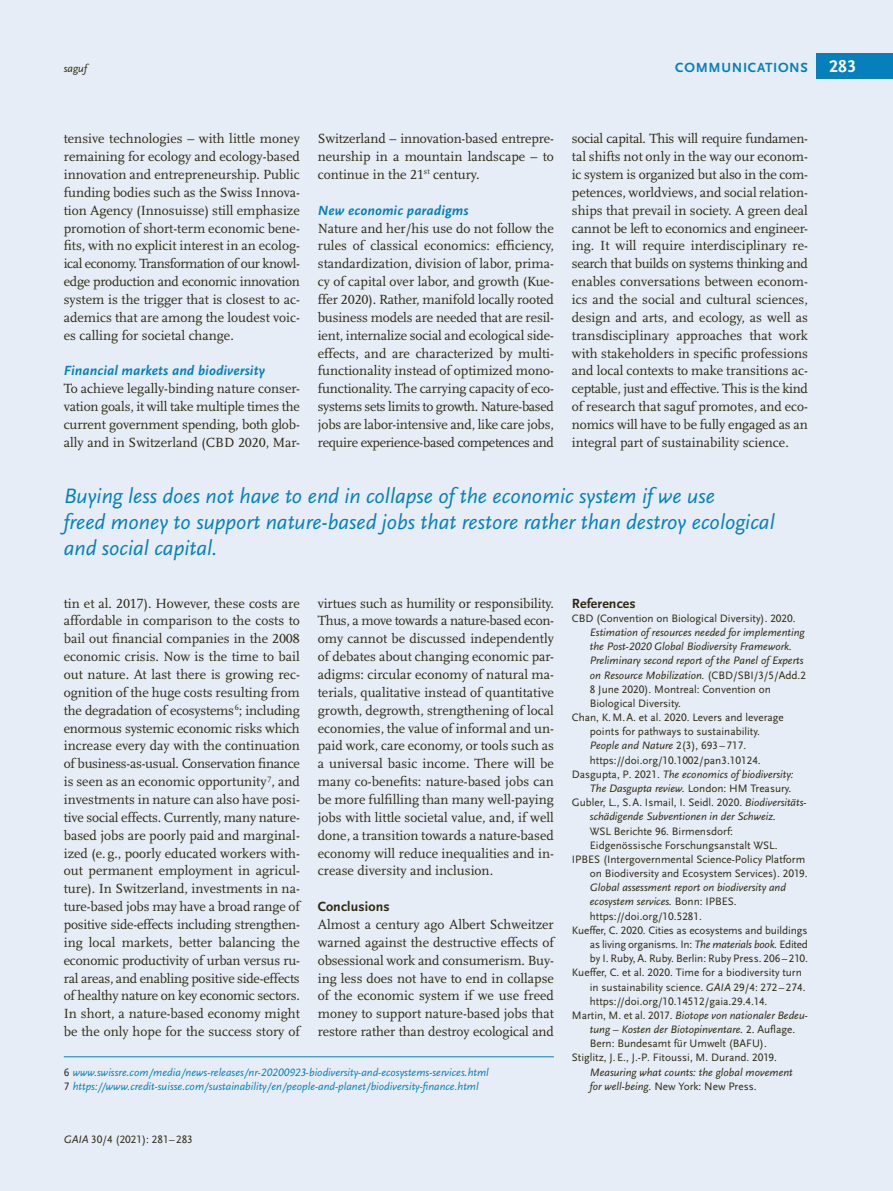
<style>
.page{position:relative;width:893px;height:1191px;background:#e6edf7}
.page>*{position:absolute;margin:0;border:0;box-sizing:border-box;transform-origin:0 0}
.t1{font:italic 21.75px/26.2px "Scala Sans LF";color:#0680bd}
.t2{font:700 17.85px "Scala Sans LF";color:#fff}
.Fließtext_oE_english{font:13.8px/17.9px "Scala LF";color:#2f2912;text-align:justify}
.Fließtext_oE_english-2{font:13.8px/17.9px "Scala LF";letter-spacing:-.025em;color:#2f2912}
.Ü4_9_25_11_9{font:italic 700 13.8px "Scala Sans LF";letter-spacing:.01em;color:#0680bd}
.Ü3_9_25_11_9{font:700 13.8px "Scala Sans LF";letter-spacing:.01em;color:#2f2912}
.t3{font:700 13.8px "Scala Sans LF";letter-spacing:.05em;color:#0680bd}
.Literatur{font:11.25px/14.2px "Scala Sans LF";color:#2f2912}
.Literatur-2{font:italic 11.25px/14.1px "Scala Sans LF";color:#2f2912}
.Fußnote{font:italic 11.25px "Scala Sans LF";color:#0680bd}
.s1{font-style:normal;color:#2f2912}
.s2{font-style:normal}
.s3{font-style:italic}
</style>
<div class="page">
<div style="left:816px;top:53px;width:77px;height:25px;background:#0680bd"></div>
<hr style="left:64px;top:1056px;width:490px;height:1px;background:#0680bd">
<p class="Literatur-2" style="left:64px;top:61px;width:25px">saguf</p>
<p class="t2" style="left:829px;top:56px;width:29px">283</p>
<p class="t3" style="left:675px;top:60px;width:134px">COMMUNICATIONS</p>
<p class="Fließtext_oE_english" style="left:64px;top:130px;width:238px">tensive technologies – with little money remaining for ecology and ecology-based innovation and entrepreneurship. Public funding bodies such as the Swiss Innova&shy;tion Agency (Innosuisse) still emphasize promotion of short-term economic bene&shy;fits, with no explicit interest in an ecolog&shy;ical economy. Transformation of our knowl-</p>
<p class="Fließtext_oE_english" style="left:64px;top:273px;width:238px">edge production and economic innovation system is the trigger that is closest to ac&shy;ademics that are among the loudest voic&shy;es calling for societal change.</p>
<h3 class="Ü4_9_25_11_9" style="left:64px;top:363px;width:202px">Financial markets and biodiversity</h3>
<p class="Fließtext_oE_english" style="left:64px;top:380px;width:238px">To achieve legally-binding nature conser&shy;vation goals, it will take multiple times the current government spending, both glob&shy;ally and in Switzerland (CBD 2020, Mar-</p>
<p class="Fließtext_oE_english" style="left:318px;top:130px;width:238px">Switzerland – innovation-based entrepre&shy;neurship in a mountain landscape – to continue in the 21<sup>st</sup> century.</p>
<h3 class="Ü4_9_25_11_9" style="left:318px;top:203px;width:152px">New economic paradigms</h3>
<p class="Fließtext_oE_english" style="left:318px;top:219px;width:238px">Nature and her/his use do not follow the rules of classical economics: efficiency, standardization, division of labor, prima&shy;cy of capital over labor, and growth (Kue&shy;ffer 2020). Rather, manifold locally rooted business models are needed that are resil&shy;ient, internalize social and ecological side-</p>
<p class="Fließtext_oE_english" style="left:318px;top:344px;width:238px">effects, and are characterized by multi&shy;functionality instead of optimized mono&shy;functionality. The carrying capacity of eco&shy;systems sets limits to growth. Nature-based</p>
<p class="Fließtext_oE_english-2" style="left:318px;top:416px;width:238px">jobs are labor-intensive and, like care jobs, require experience-based competences and</p>
<p class="Fließtext_oE_english" style="left:572px;top:130px;width:238px">social capital. This will require fundamen&shy;tal shifts not only in the way our econom&shy;ic system is organized but also in the com-</p>
<p class="Fließtext_oE_english" style="left:572px;top:184px;width:238px">petences, worldviews, and social relation&shy;ships that prevail in society. A green deal cannot be left to economics and engineer&shy;ing. It will require interdisciplinary re&shy;search that builds on systems thinking and enables conversations between econom&shy;ics and the social and cultural sciences, design and arts, and ecology, as well as transdisciplinary approaches that work with stakeholders in specific professions and local contexts to make transitions ac&shy;ceptable, just and effective. This is the kind of research that saguf promotes, and eco&shy;nomics will have to be fully engaged as an integral part of sustainability science.</p>
<h1 class="t1" style="left:64px;top:483px;width:712px">Buying less does not have to end in collapse of the economic system if we use<br>freed money to support nature-based jobs that restore rather than destroy ecological and social capital.</h1>
<p class="Fließtext_oE_english" style="left:64px;top:594px;width:238px">tin et al. 2017). However, these costs are affordable in comparison to the costs to bail out financial companies in the 2008 economic crisis. Now is the time to bail out nature. At last there is growing rec&shy;ognition of the huge costs resulting from the degradation of ecosystems<sup>6</sup>; including enormous systemic economic risks which increase every day with the continuation of business-as-usual. Conservation finance is seen as an economic opportunity <sup>7</sup>, and investments in nature can also have posi&shy;tive social effects. Currently, many nature-</p>
<p class="Fließtext_oE_english" style="left:64px;top:826px;width:238px">based jobs are poorly paid and marginal&shy;ized (e.g., poorly educated workers with&shy;out permanent employment in agricul-</p>
<p class="Fließtext_oE_english" style="left:64px;top:880px;width:238px">ture). In Switzerland, investments in na&shy;ture-based jobs may have a broad range of positive side-effects including strengthen&shy;ing local markets, better balancing the economic productivity of urban versus ru&shy;ral areas, and enabling positive side-effects of healthy nature on key economic sectors.<br>In short, a nature-based economy might be the only hope for the success story of</p>
<p class="Fließtext_oE_english" style="left:318px;top:594px;width:238px">virtues such as humility or responsibility.<br>Thus, a move towards a nature-based econ&shy;omy cannot be discussed independently of debates about changing economic par&shy;adigms: circular economy of natural ma&shy;terials, qualitative instead of quantitative growth, degrowth, strengthening of local economies, the value of informal and un&shy;paid work, care economy, or tools such as a universal basic income. There will be many co-benefits: nature-based jobs can be more fulfilling than many well-paying jobs with little societal value, and, if well done, a transition towards a nature-based economy will reduce inequalities and in&shy;crease diversity and inclusion.</p>
<h3 class="Ü3_9_25_11_9" style="left:318px;top:899px;width:73px">Conclusions</h3>
<p class="Fließtext_oE_english" style="left:318px;top:915px;width:238px">Almost a century ago Albert Schweitzer warned against the destructive effects of obsessional work and consumerism. Buy&shy;ing less does not have to end in collapse of the economic system if we use freed money to support nature-based jobs that restore rather than destroy ecological and</p>
<p class="Fußnote" style="left:64px;top:1065px;width:427px"><span class="s1">6</span> www.swissre.com/media/news-releases/nr-20200923-biodiversity-and-ecosystems-services.html</p>
<p class="Fußnote" style="left:64px;top:1080px;width:416px"><span class="s1">7</span> https://www.credit-suisse.com/sustainability/en/people-and-planet/biodiversity-finance.html</p>
<h3 class="Ü3_9_25_11_9" style="left:572px;top:595px;width:65px">References</h3>
<p class="Literatur-2" style="left:590px;top:611px;width:218px;text-indent:-18px"><span class="s2">CBD (Convention on Biological Diversity). 2020.<br></span>Estimation of resources needed for implementing the Post-2020 Global Biodiversity Framework.<br>Preliminary second report of the Panel of Experts on Resource Mobilization. <span class="s2">(CBD/SBI/3/5/Add.2<br>8 June 2020). Montreal: Convention on Biological Diversity.</span></p>
<p class="Literatur" style="left:590px;top:710px;width:195px;text-indent:-18px">Chan, K.M.A. et al. 2020. Levers and leverage points for pathways to sustainability.<br><span class="s3">People and Nature</span> 2(3), 693 – 717. https://doi.org/10.1002/pan3.10124.</p>
<p class="Literatur-2" style="left:572px;top:767px;width:223px;text-align:right"><span class="s2">Dasgupta, P. 2021.</span> The economics of biodiversity:<br>The Dasgupta review. <span class="s2">London: HM Treasury.</span></p>
<p class="Literatur" style="left:590px;top:795px;width:218px;text-indent:-18px">Gubler, L., S.A. Ismail, I. Seidl. 2020. <span class="s3">Biodiversitäts&shy;schädigende Subventionen in der Schweiz.<br></span>WSL Berichte 96. Birmensdorf:<br>Eidgenössische Forschungsanstalt WSL.</p>
<p class="Literatur" style="left:590px;top:852px;width:219px;text-indent:-18px">IPBES (Intergovernmental Science-Policy Platform on Biodiversity and Ecosystem Services). 2019.<br><span class="s3">Global assessment report on biodiversity and ecosystem services.</span> Bonn: IPBES. https://doi.org/10.5281.</p>
<p class="Literatur" style="left:572px;top:923px;width:237px">Kueffer, C. 2020. Cities as ecosystems and buildings</p>
<p class="Literatur" style="left:590px;top:937px;width:220px">as living organisms. In: <span class="s3">The materials book.</span> Edited by I. Ruby, A. Ruby. Berlin: Ruby Press. 206 – 210.</p>
<p class="Literatur" style="left:590px;top:965px;width:217px;text-indent:-18px">Kueffer, C. et al. 2020. Time for a biodiversity turn in sustainability science. <span class="s3">GAIA</span> 29/4: 272 – 274. https://doi.org/10.14512/gaia.29.4.14.</p>
<p class="Literatur-2" style="left:572px;top:1008px;width:238px"><span class="s2">Martin, M. et al. 2017.</span> Biotope von nationaler Bedeu-</p>
<p class="Literatur" style="left:590px;top:1022px;width:207px"><span class="s3">tung – Kosten der Biotopinventare.</span> 2. Auflage.<br>Bern: Bundesamt für Umwelt (BAFU).</p>
<p class="Literatur" style="left:590px;top:1050px;width:204px;text-indent:-18px">Stiglitz, J.E., J.-P. Fitoussi, M. Durand. 2019.<br><span class="s3">Measuring what counts: the global movement for well-being.</span> New York: New Press.</p>
<p class="Literatur" style="left:64px;top:1132px;width:131px"><span class="s3">GAIA</span> 30/4 (2021): 281–283</p>
</div>
